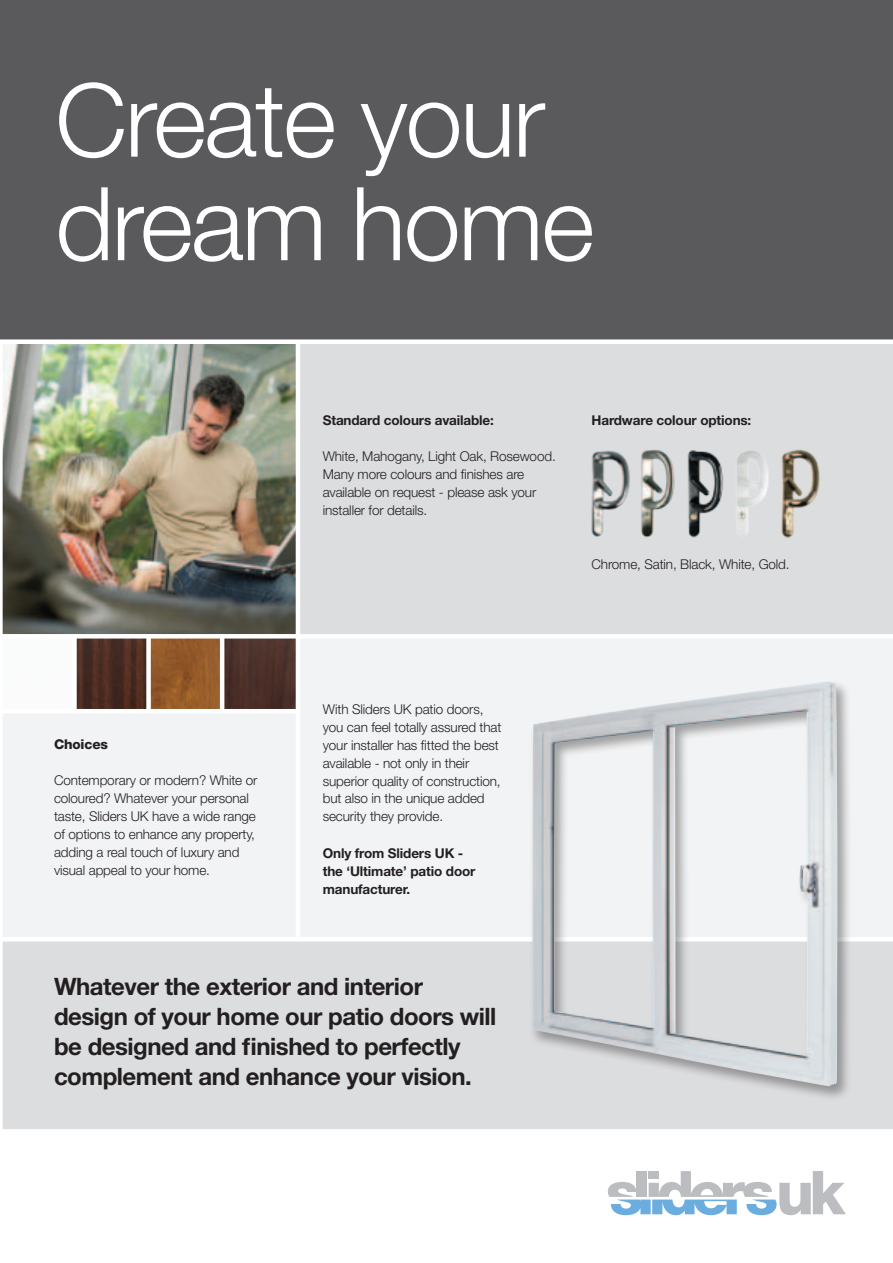
<style>
.page{position:relative;width:893px;height:1263px;background:#fff}
.page>*{position:absolute;margin:0;border:0;box-sizing:border-box;transform-origin:0 0}
.t1{font:300 102px/103.5px "Helvetica Neue";letter-spacing:-.02em;color:#fff}
.t2{font:700 24px/30px "Helvetica Neue";letter-spacing:-.02em;color:#231f20}
.t3{font:300 13.5px/18px "Helvetica Neue";letter-spacing:-.01em;color:#231f20}
.t4{font:700 13.5px/18px "Helvetica Neue";letter-spacing:-.01em;color:#231f20}
.t5{font:800 13.5px "Helvetica Neue";letter-spacing:-.01em;color:#231f20}
</style>
<div class="page">
<div style="left:299px;top:339px;width:594px;height:298px;background:#dcdddf"></div>
<div style="left:2px;top:635px;width:891px;height:321px;background:#f2f3f4"></div>
<div style="left:3px;top:942px;width:890px;height:187px;background:#dcdddf"></div>
<div style="left:0;top:0;width:893px;height:339px;background:#5a5a5d"></div>
<img style="left:3px;top:344px;width:293px;height:290px">
<hr style="left:0;top:937px;width:893px;height:4px;background:#fff">
<div style="left:0;top:339px;width:893px;height:5px;background:#fff"></div>
<img style="left:77px;top:638px;width:69px;height:71px">
<svg style="left:151px;top:638px;width:69px;height:71px;background:#955b2b"></svg>
<div style="left:222px;top:638px;width:74px;height:73px;background:#4c302a"></div>
<hr style="left:220px;top:635px;width:4px;height:76px;background:#fff">
<div style="left:72px;top:635px;width:5px;height:76px;background:#fff"></div>
<div style="left:146px;top:635px;width:5px;height:76px;background:#fff"></div>
<svg style="left:608px;top:1171px;width:238px;height:44px"></svg>
<hr style="left:0;top:343px;width:3px;height:787px;background:#fff">
<hr style="left:0;top:634px;width:893px;height:4px;background:#fff">
<div style="left:529px;top:679px;width:323px;height:422px;background:#231f20;opacity:.4"></div>
<img style="left:532px;top:681px;width:306px;height:405px">
<hr style="left:0;top:709px;width:298px;height:4px;background:#fff">
<hr style="left:296px;top:342px;width:4px;height:597px;background:#fff">
<img style="left:640px;top:449px;width:35px;height:89px">
<img style="left:687px;top:450px;width:37px;height:88px">
<img style="left:781px;top:449px;width:39px;height:89px">
<img style="left:737px;top:450px;width:32px;height:84px">
<img style="left:591px;top:450px;width:39px;height:87px">
<h1 class="t1" style="left:55px;top:66px;width:541px">Create your dream home</h1>
<p class="t4" style="left:323px;top:411px;width:173px">Standard colours available:</p>
<p class="t3" style="left:323px;top:447px;width:234px">White, Mahogany, Light Oak, Rosewood.<br>Many more colours and finishes are available on request - please ask your installer for details.</p>
<p class="t4" style="left:591px;top:411px;width:161px">Hardware colour options:</p>
<p class="t3" style="left:591px;top:555px;width:200px">Chrome, Satin, Black, White, Gold.</p>
<p class="t5" style="left:54px;top:736px;width:55px">Choices</p>
<p class="t3" style="left:54px;top:771px;width:205px">Contemporary or modern? White or coloured? Whatever your personal taste, Sliders UK have a wide range of options to enhance any property, adding a real touch of luxury and visual appeal to your home.</p>
<p class="t3" style="left:323px;top:699px;width:180px">With Sliders UK patio doors, you can feel totally assured that your installer has fitted the best available - not only in their superior quality of construction, but also in the unique added security they provide.</p>
<p class="t4" style="left:323px;top:843px;width:154px">Only from Sliders UK - the ‘Ultimate’ patio door manufacturer.</p>
<h2 class="t2" style="left:54px;top:971px;width:444px">Whatever the exterior and interior design of your home our patio doors will be designed and finished to perfectly complement and enhance your vision.</h2>
</div>
